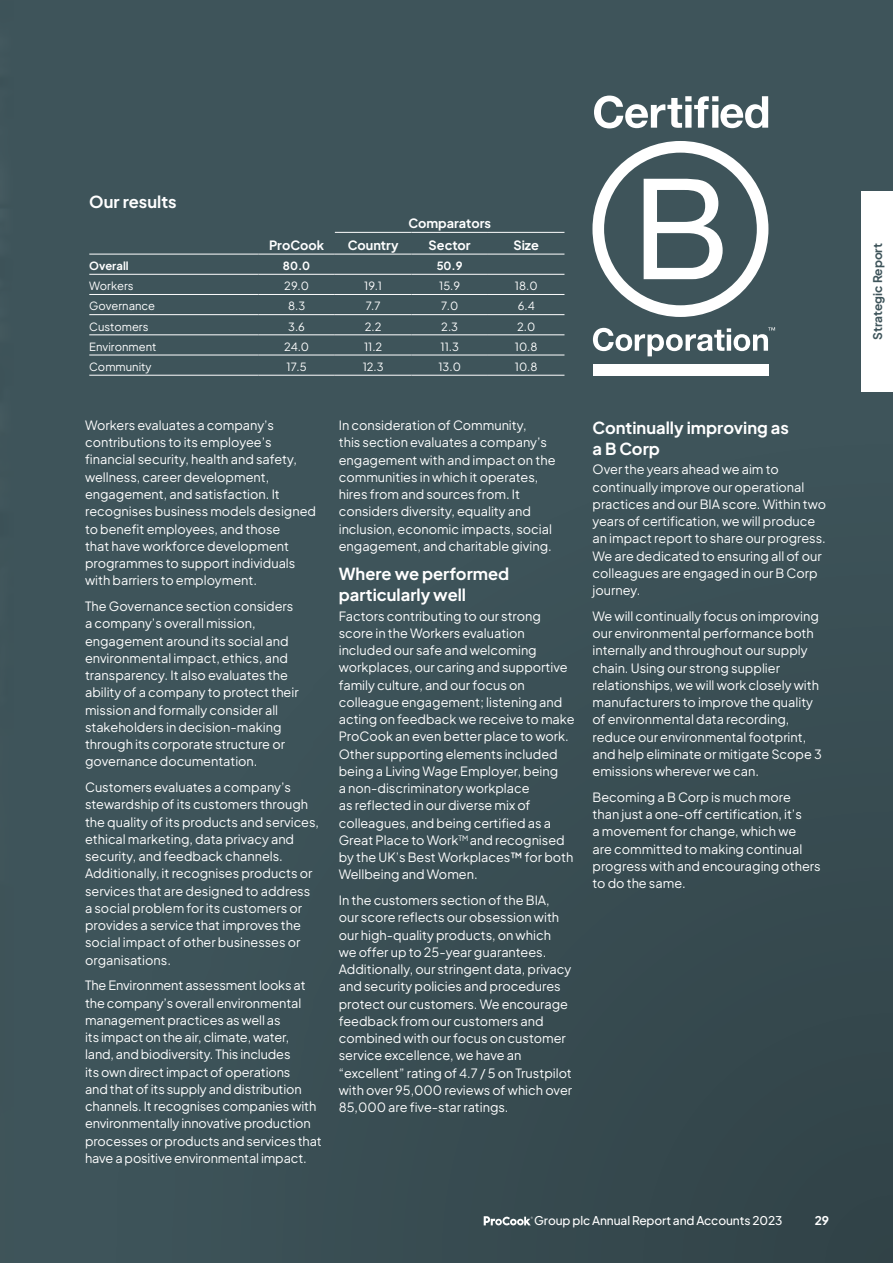
<style>
.page{position:relative;width:893px;height:1263px;background:#3e545a}
.page>*{position:absolute;margin:0;border:0;box-sizing:border-box;transform-origin:0 0}
.t1{font:700 16.5px/21px "Plus Jakarta Sans";color:#fff}
.t2{font:12.75px/17.2px "Plus Jakarta Sans";color:#fff}
.t3{font:700 12.75px "Plus Jakarta Sans";color:#fff}
.t4{font:500 12px "Plus Jakarta Sans";letter-spacing:-.01em;color:#fff}
.t5{font:700 12px "Plus Jakarta Sans";color:#3e545a}
.t6{font:700 12px "Plus Jakarta Sans";color:#fff}
.t7{font:11.25px "Plus Jakarta Sans";color:#fff}
.t8{font:700 11.25px "Plus Jakarta Sans";color:#fff}
</style>
<div class="page">
<div style="left:483px;top:880px;width:410px;height:383px;background:#35494e"></div>
<svg style="left:594px;top:96px;width:174px;height:32px"></svg>
<svg style="left:592px;top:141px;width:176px;height:176px"></svg>
<div style="left:593px;top:364px;width:175px;height:12px;background:#fff"></div>
<svg style="left:593px;top:327px;width:182px;height:29px"></svg>
<div style="left:861px;top:191px;width:32px;height:200px;background:#fff"></div>
<hr style="left:89px;top:375px;width:169px;height:1px;background:#fff">
<hr style="left:258px;top:375px;width:77px;height:1px;background:#fff">
<hr style="left:335px;top:375px;width:76px;height:1px;background:#fff">
<hr style="left:411px;top:375px;width:77px;height:1px;background:#fff">
<hr style="left:488px;top:375px;width:76px;height:1px;background:#fff">
<hr style="left:258px;top:274px;width:77px;height:1px;background:#fff">
<hr style="left:335px;top:274px;width:76px;height:1px;background:#fff">
<hr style="left:411px;top:274px;width:77px;height:1px;background:#fff">
<hr style="left:488px;top:274px;width:76px;height:1px;background:#fff">
<hr style="left:335px;top:254px;width:76px;height:1px;background:#fff">
<hr style="left:411px;top:254px;width:77px;height:1px;background:#fff">
<hr style="left:488px;top:254px;width:76px;height:1px;background:#fff">
<hr style="left:89px;top:274px;width:169px;height:1px;background:#fff">
<hr style="left:89px;top:254px;width:169px;height:1px;background:#fff">
<hr style="left:258px;top:254px;width:77px;height:1px;background:#fff">
<hr style="left:89px;top:294px;width:169px;height:1px;background:#fff">
<hr style="left:258px;top:294px;width:77px;height:1px;background:#fff">
<hr style="left:335px;top:294px;width:76px;height:1px;background:#fff">
<hr style="left:411px;top:294px;width:77px;height:1px;background:#fff">
<hr style="left:488px;top:294px;width:76px;height:1px;background:#fff">
<hr style="left:89px;top:314px;width:169px;height:1px;background:#fff">
<hr style="left:258px;top:314px;width:77px;height:1px;background:#fff">
<hr style="left:335px;top:314px;width:76px;height:1px;background:#fff">
<hr style="left:411px;top:314px;width:77px;height:1px;background:#fff">
<hr style="left:488px;top:314px;width:76px;height:1px;background:#fff">
<hr style="left:89px;top:335px;width:169px;height:1px;background:#fff">
<hr style="left:258px;top:335px;width:77px;height:1px;background:#fff">
<hr style="left:335px;top:335px;width:76px;height:1px;background:#fff">
<hr style="left:411px;top:335px;width:77px;height:1px;background:#fff">
<hr style="left:488px;top:335px;width:76px;height:1px;background:#fff">
<hr style="left:89px;top:355px;width:169px;height:1px;background:#fff">
<hr style="left:258px;top:355px;width:77px;height:1px;background:#fff">
<hr style="left:335px;top:355px;width:76px;height:1px;background:#fff">
<hr style="left:411px;top:355px;width:77px;height:1px;background:#fff">
<hr style="left:488px;top:355px;width:76px;height:1px;background:#fff">
<hr style="left:335px;top:232px;width:76px;height:1px;background:#fff">
<hr style="left:411px;top:232px;width:77px;height:1px;background:#fff">
<hr style="left:488px;top:232px;width:76px;height:1px;background:#fff">
<svg style="left:484px;top:1216px;width:49px;height:9px"></svg>
<p class="t1" style="left:89px;top:190px;width:89px">Our results</p>
<p class="t3" style="left:269px;top:234px;width:57px">ProCook</p>
<p class="t3" style="left:408px;top:212px;width:84px">Comparators</p>
<p class="t3" style="left:348px;top:234px;width:52px">Country</p>
<p class="t3" style="left:429px;top:234px;width:44px">Sector</p>
<p class="t3" style="left:513px;top:234px;width:27px">Size</p>
<p class="t8" style="left:89px;top:256px;width:41px">Overall</p>
<p class="t8" style="left:283px;top:256px;width:29px">80.0</p>
<p class="t8" style="left:437px;top:256px;width:27px">50.9</p>
<p class="t7" style="left:89px;top:277px;width:46px">Workers</p>
<p class="t7" style="left:284px;top:277px;width:26px">29.0</p>
<p class="t7" style="left:364px;top:277px;width:19px">19.1</p>
<p class="t7" style="left:439px;top:277px;width:23px">15.9</p>
<p class="t7" style="left:515px;top:277px;width:24px">18.0</p>
<p class="t7" style="left:89px;top:297px;width:67px">Governance</p>
<p class="t7" style="left:288px;top:297px;width:19px">8.3</p>
<p class="t7" style="left:366px;top:297px;width:16px">7.7</p>
<p class="t7" style="left:441px;top:297px;width:19px">7.0</p>
<p class="t7" style="left:518px;top:297px;width:19px">6.4</p>
<p class="t7" style="left:89px;top:317px;width:61px">Customers</p>
<p class="t7" style="left:288px;top:317px;width:18px">3.6</p>
<p class="t7" style="left:365px;top:317px;width:18px">2.2</p>
<p class="t7" style="left:441px;top:317px;width:18px">2.3</p>
<p class="t7" style="left:517px;top:317px;width:20px">2.0</p>
<p class="t7" style="left:89px;top:337px;width:69px">Environment</p>
<p class="t7" style="left:284px;top:337px;width:27px">24.0</p>
<p class="t7" style="left:364px;top:337px;width:20px">11.2</p>
<p class="t7" style="left:440px;top:337px;width:20px">11.3</p>
<p class="t7" style="left:515px;top:337px;width:24px">10.8</p>
<p class="t7" style="left:89px;top:358px;width:64px">Community</p>
<p class="t7" style="left:287px;top:358px;width:21px">17.5</p>
<p class="t7" style="left:363px;top:358px;width:22px">12.3</p>
<p class="t7" style="left:438px;top:358px;width:24px">13.0</p>
<p class="t7" style="left:515px;top:358px;width:24px">10.8</p>
<p class="t2" style="left:85px;top:415px;width:233px">Workers evaluates a company’s contributions to its employee’s financial security, health and safety, wellness, career development, engagement, and satisfaction. It recognises business models designed to benefit employees, and those<br>that have workforce development programmes to support individuals with barriers to employment.</p>
<p class="t2" style="left:85px;top:596px;width:215px">The Governance section considers a company’s overall mission, engagement around its social and environmental impact, ethics, and transparency. It also evaluates the ability of a company to protect their mission and formally consider all stakeholders in decision-making through its corporate structure or governance documentation.</p>
<p class="t2" style="left:85px;top:777px;width:236px">Customers evaluates a company’s stewardship of its customers through the quality of its products and services, ethical marketing, data privacy and security, and feedback channels.<br>Additionally, it recognises products or services that are designed to address a social problem for its customers or provides a service that improves the social impact of other businesses or organisations.</p>
<p class="t2" style="left:85px;top:976px;width:238px">The Environment assessment looks at the company’s overall environmental management practices as well as<br>its impact on the air, climate, water,<br>land, and biodiversity. This includes<br>its own direct impact of operations<br>and that of its supply and distribution channels. It recognises companies with environmentally innovative production processes or products and services that have a positive environmental impact.</p>
<p class="t2" style="left:339px;top:415px;width:218px">In consideration of Community,<br>this section evaluates a company’s engagement with and impact on the communities in which it operates, hires from and sources from. It considers diversity, equality and inclusion, economic impacts, social engagement, and charitable giving.</p>
<p class="t1" style="left:339px;top:562px;width:172px">Where we performed particularly well</p>
<p class="t2" style="left:339px;top:606px;width:237px">Factors contributing to our strong score in the Workers evaluation included our safe and welcoming workplaces, our caring and supportive family culture, and our focus on colleague engagement; listening and acting on feedback we receive to make ProCook an even better place to work.<br>Other supporting elements included being a Living Wage Employer, being<br>a non-discriminatory workplace<br>as reflected in our diverse mix of colleagues, and being certified as a Great Place to Work<sup>TM</sup> and recognised by the UK’s Best Workplaces™ for both Wellbeing and Women.</p>
<p class="t2" style="left:339px;top:890px;width:235px">In the customers section of the BIA, our score reflects our obsession with our high-quality products, on which<br>we offer up to 25-year guarantees.<br>Additionally, our stringent data, privacy and security policies and procedures protect our customers. We encourage feedback from our customers and combined with our focus on customer service excellence, we have an “excellent” rating of 4.7 / 5 on Trustpilot with over 95,000 reviews of which over 85,000 are five-star ratings.</p>
<p class="t1" style="left:592px;top:415px;width:198px">Continually improving as a B Corp</p>
<p class="t2" style="left:592px;top:460px;width:235px">Over the years ahead we aim to continually improve our operational practices and our BIA score. Within two years of certification, we will produce an impact report to share our progress.<br>We are dedicated to ensuring all of our colleagues are engaged in our B Corp journey.</p>
<p class="t2" style="left:592px;top:606px;width:231px">We will continually focus on improving our environmental performance both internally and throughout our supply chain. Using our strong supplier relationships, we will work closely with manufacturers to improve the quality of environmental data recording, reduce our environmental footprint, and help eliminate or mitigate Scope 3 emissions wherever we can.</p>
<p class="t2" style="left:592px;top:787px;width:230px">Becoming a B Corp is much more than just a one-off certification, it’s<br>a movement for change, which we<br>are committed to making continual progress with and encouraging others to do the same.</p>
<p class="t4" style="left:534px;top:1210px;width:250px">Group plc Annual Report and Accounts 2023</p>
<p class="t6" style="left:815px;top:1210px;width:16px">29</p>
<p class="t5" style="left:867px;top:340px;width:98px;rotate:-90deg">Strategic Report</p>
</div>
